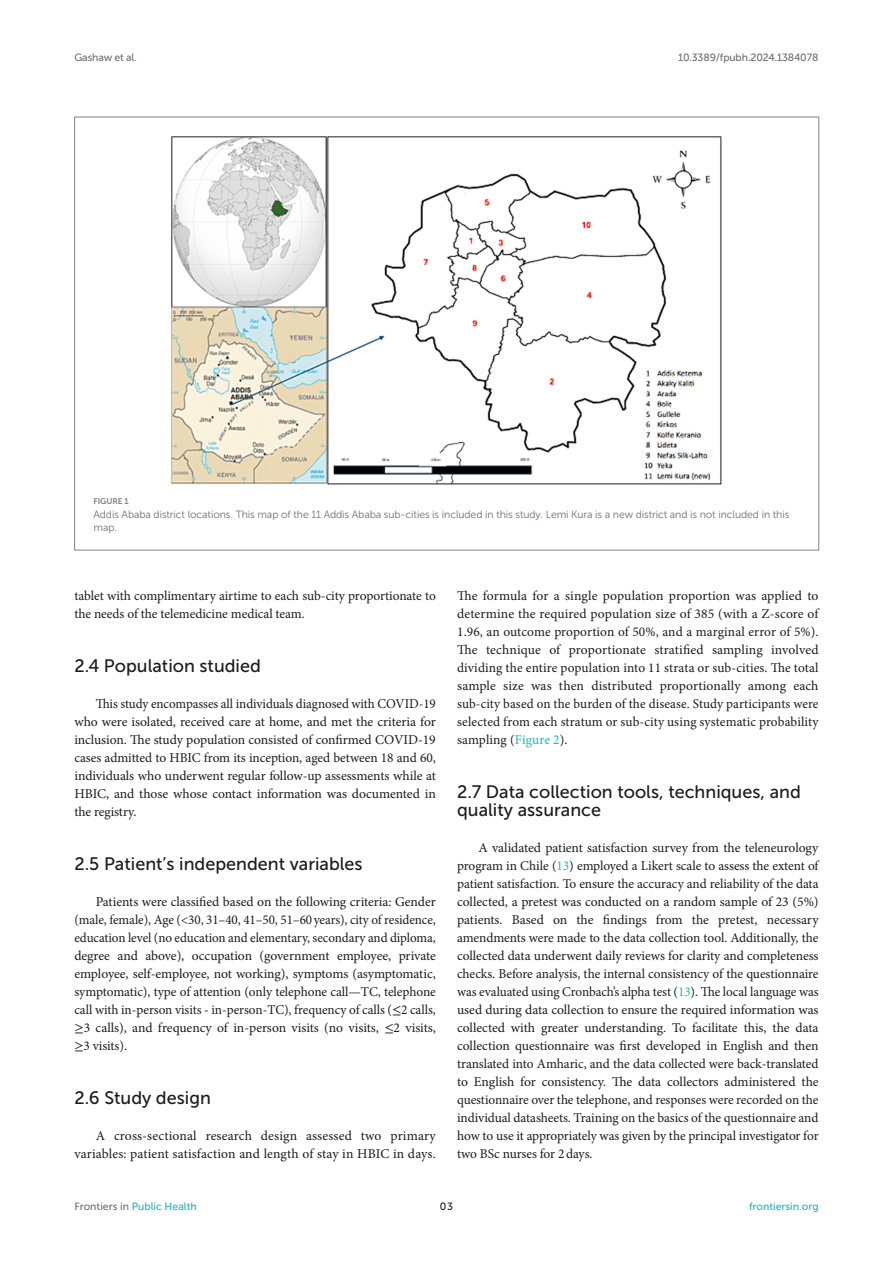
<style>
.page{position:relative;width:893px;height:1263px;background:#fff}
.page>*{position:absolute;margin:0;border:0;box-sizing:border-box;transform-origin:0 0}
.HEAD_2{font:18px/18px "Museo Sans 500";color:#1b1c1b}
.TEXT_FLUSH{font:13.5px/18px "Minion Pro";color:#1b1c1b;text-align:justify}
.FIG_LEG{font:10.5px/13.5px "Museo Sans 300";letter-spacing:-.01em;color:#706f70}
.t1{font:10.5px "Museo Sans 500";color:#1db5c3}
.t2{font:10.5px "Museo Sans 500";letter-spacing:-.015em;color:#706f70}
.t3{font:10.5px "Museo Sans 500";color:#1b1c1b}
.FIG_HD{font:8.25px "Museo Sans 700";letter-spacing:-.01em;color:#7e7f7f}
.s1{font-family:"STIX General"}
.s2{color:#1db5c3}
.s3{color:#706f70}
</style>
<div class="page">
<img style="left:171px;top:136px;width:551px;height:349px">
<p class="t2" style="left:74px;top:51px;width:64px">Gashaw et al.</p>
<p class="t2" style="left:678px;top:51px;width:142px">10.3389/fpubh.2024.1384078</p>
<p class="FIG_HD" style="left:94px;top:497px;width:37px">FIGURE 1</p>
<p class="FIG_LEG" style="left:94px;top:507px;width:697px">Addis Ababa district locations. This map of the 11 Addis Ababa sub-cities is included in this study. Lemi Kura is a new district and is not included in this map.</p>
<p class="TEXT_FLUSH" style="left:74px;top:587px;width:363px">tablet with complimentary airtime to each sub-city proportionate to the needs of the telemedicine medical team.</p>
<p class="HEAD_2" style="left:74px;top:657px;width:188px">2.4 Population studied</p>
<p class="TEXT_FLUSH" style="left:74px;top:695px;width:363px;text-indent:21px">This study encompasses all individuals diagnosed with COVID-19 who were isolated, received care at home, and met the criteria for inclusion. The study population consisted of confirmed COVID-19 cases admitted to HBIC from its inception, aged between 18 and 60, individuals who underwent regular follow-up assessments while at HBIC, and those whose contact information was documented in the registry.</p>
<p class="HEAD_2" style="left:74px;top:855px;width:290px">2.5 Patient’s independent variables</p>
<p class="TEXT_FLUSH" style="left:74px;top:893px;width:363px;text-indent:21px">Patients were classified based on the following criteria: Gender (male, female), Age (&lt;30, 31–40, 41–50, 51–60years), city of residence, education level (no education and elementary, secondary and diploma, degree and above), occupation (government employee, private employee, self-employee, not working), symptoms (asymptomatic, symptomatic), type of attention (only telephone call—TC, telephone call with in-person visits - in-person-TC), frequency of calls (<span class="s1">≤</span>2 calls, <span class="s1">≥</span>3 calls), and frequency of in-person visits (no visits, <span class="s1">≤</span>2 visits, <span class="s1">≥</span>3 visits).</p>
<p class="HEAD_2" style="left:74px;top:1089px;width:138px">2.6 Study design</p>
<p class="TEXT_FLUSH" style="left:74px;top:1127px;width:363px;text-align:right">A cross-sectional research design assessed two primary variables: patient satisfaction and length of stay in HBIC in days.</p>
<p class="TEXT_FLUSH" style="left:457px;top:587px;width:363px">The formula for a single population proportion was applied to determine the required population size of 385 (with a Z-score of 1.96, an outcome proportion of 50%, and a marginal error of 5%).<br>The technique of proportionate stratified sampling involved dividing the entire population into 11 strata or sub-cities. The total sample size was then distributed proportionally among each sub-city based on the burden of the disease. Study participants were selected from each stratum or sub-city using systematic probability sampling (<span class="s2">Figure 2</span>).</p>
<p class="HEAD_2" style="left:457px;top:783px;width:345px">2.7 Data collection tools, techniques, and quality assurance</p>
<p class="TEXT_FLUSH" style="left:457px;top:839px;width:363px;text-indent:21px">A validated patient satisfaction survey from the teleneurology program in Chile (<span class="s2">13</span>) employed a Likert scale to assess the extent of patient satisfaction. To ensure the accuracy and reliability of the data collected, a pretest was conducted on a random sample of 23 (5%) patients. Based on the findings from the pretest, necessary amendments were made to the data collection tool. Additionally, the collected data underwent daily reviews for clarity and completeness checks. Before analysis, the internal consistency of the questionnaire was evaluated using Cronbach’s alpha test (<span class="s2">13</span>). The local language was used during data collection to ensure the required information was collected with greater understanding. To facilitate this, the data collection questionnaire was first developed in English and then translated into Amharic, and the data collected were back-translated to English for consistency. The data collectors administered the questionnaire over the telephone, and responses were recorded on the individual datasheets. Training on the basics of the questionnaire and how to use it appropriately was given by the principal investigator for two BSc nurses for 2days.</p>
<p class="t1" style="left:74px;top:1200px;width:124px"><span class="s3">Frontiers in</span> Public Health</p>
<p class="t3" style="left:440px;top:1200px;width:15px">03</p>
<p class="t1" style="left:749px;top:1200px;width:71px">frontiersin.org</p>
</div>
